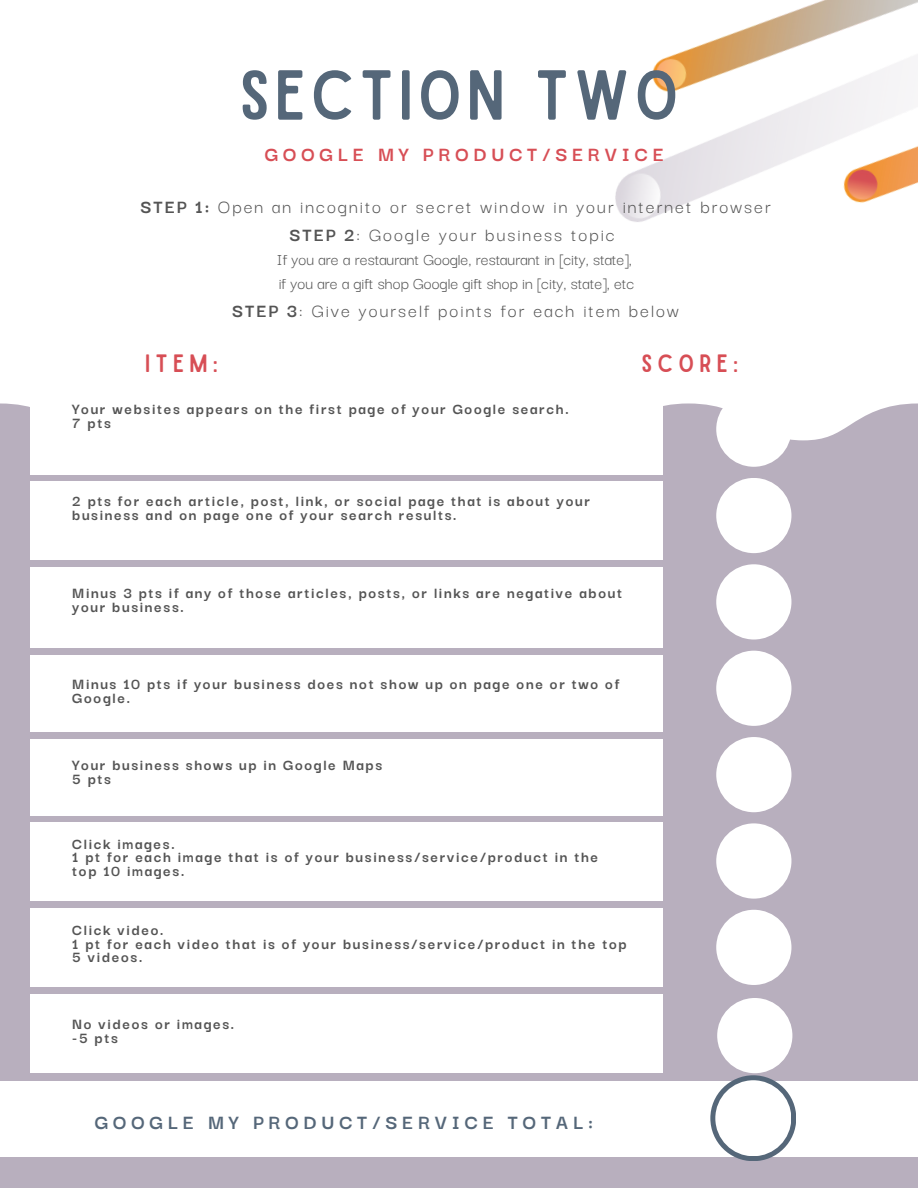
<style>
.page{position:relative;width:918px;height:1188px;background:#fff}
.page>*{position:absolute;margin:0;border:0;box-sizing:border-box;transform-origin:0 0}
.t1{font:67.5px "Sailors";letter-spacing:.07em;color:#556779}
.t2{font:24px "Sailors";letter-spacing:.22em;color:#d74e55}
.t3{font:700 21.75px "Darker Grotesque";letter-spacing:.22em;color:#556779}
.t4{font:700 21.75px "Darker Grotesque";letter-spacing:.22em;color:#d74e55}
.t5{font:20.1px/27.8px "Darker Grotesque";letter-spacing:.1em;color:#545454;text-align:center}
.t6{font:17.7px/24.2px "Darker Grotesque";color:#545454}
.t7{font:700 16.5px/13.5px "Darker Grotesque";letter-spacing:.1em;color:#545454}
.t8{font:16.5px "Darker Grotesque";letter-spacing:.1em;color:#545454}
.s1{font-weight:700}
</style>
<div class="page">
<div style="left:0;top:403px;width:918px;height:785px;background:#b8afbe"></div>
<div style="left:30px;top:397px;width:632px;height:77px;background:#fff"></div>
<div style="left:30px;top:481px;width:632px;height:79px;background:#fff"></div>
<div style="left:30px;top:567px;width:632px;height:81px;background:#fff"></div>
<div style="left:30px;top:655px;width:632px;height:77px;background:#fff"></div>
<div style="left:30px;top:739px;width:632px;height:77px;background:#fff"></div>
<div style="left:716px;top:478px;width:75px;height:75px;background:#fff;border-radius:50%"></div>
<div style="left:716px;top:564px;width:75px;height:76px;background:#fff;border-radius:50%"></div>
<div style="left:716px;top:651px;width:75px;height:75px;background:#fff;border-radius:50%"></div>
<div style="left:716px;top:737px;width:75px;height:75px;background:#fff;border-radius:50%"></div>
<div style="left:30px;top:823px;width:632px;height:78px;background:#fff"></div>
<div style="left:716px;top:823px;width:75px;height:76px;background:#fff;border-radius:50%"></div>
<div style="left:30px;top:908px;width:632px;height:79px;background:#fff"></div>
<div style="left:716px;top:910px;width:75px;height:75px;background:#fff;border-radius:50%"></div>
<div style="left:30px;top:994px;width:632px;height:79px;background:#fff"></div>
<div style="left:717px;top:998px;width:75px;height:75px;background:#fff;border-radius:50%"></div>
<div style="left:0;top:1081px;width:918px;height:75px;background:#fff"></div>
<div style="left:710px;top:1075px;width:86px;height:86px;background:#556779;border-radius:50%"></div>
<div style="left:715px;top:1080px;width:76px;height:76px;background:#fff;border-radius:50%"></div>
<img style="left:544px;top:0;width:374px;height:475px">
<h1 class="t1" style="left:239px;top:70px;width:441px">SECTION TWO</h1>
<h3 class="t4" style="left:265px;top:138px;width:400px">GOOGLE MY PRODUCT/SERVICE</h3>
<p class="t5" style="left:140px;top:191px;width:632px"><span class="s1">STEP 1:</span> Open an incognito or secret window in your internet browser<br><span class="s1">STEP 2</span>: Google your business topic</p>
<p class="t6" style="left:277px;top:246px;width:359px">If you are a restaurant Google, restaurant in [city, state], if you are a gift shop Google gift shop in [city, state], etc</p>
<p class="t5" style="left:232px;top:295px;width:448px"><span class="s1">STEP 3</span>: Give yourself points for each item below</p>
<h2 class="t2" style="left:145px;top:354px;width:74px">ITEM:</h2>
<h2 class="t2" style="left:641px;top:354px;width:98px">SCORE:</h2>
<p class="t7" style="left:72px;top:400px;width:498px;line-height:14.7px">Your websites appears on the first page of your Google search.<br>7 pts</p>
<p class="t7" style="left:72px;top:493px;width:519px">2 pts for each article, post, link, or social page that is about your business and on page one of your search results.</p>
<p class="t7" style="left:72px;top:585px;width:551px">Minus 3 pts if any of those articles, posts, or links are negative about your business.</p>
<p class="t7" style="left:72px;top:676px;width:549px">Minus 10 pts if your business does not show up on page one or two of<br>Google.</p>
<p class="t7" style="left:72px;top:757px;width:311px">Your business shows up in Google Maps<br>5 pts</p>
<p class="t7" style="left:72px;top:836px;width:527px">Click images.<br>1 pt for each image that is of your business/service/product in the top 10 images.</p>
<p class="t7" style="left:72px;top:922px;width:556px">Click video.<br>1 pt for each video that is of your business/service/product in the top<br>5 videos.</p>
<p class="t7" style="left:72px;top:1016px;width:164px">No videos or images. -5 pts</p>
<h3 class="t3" style="left:95px;top:1106px;width:500px">GOOGLE MY PRODUCT/SERVICE TOTAL:</h3>
<p class="t8" style="left:180px;top:1111px;width:292px">Your Google listing includes 5+ photos.</p>
</div>
